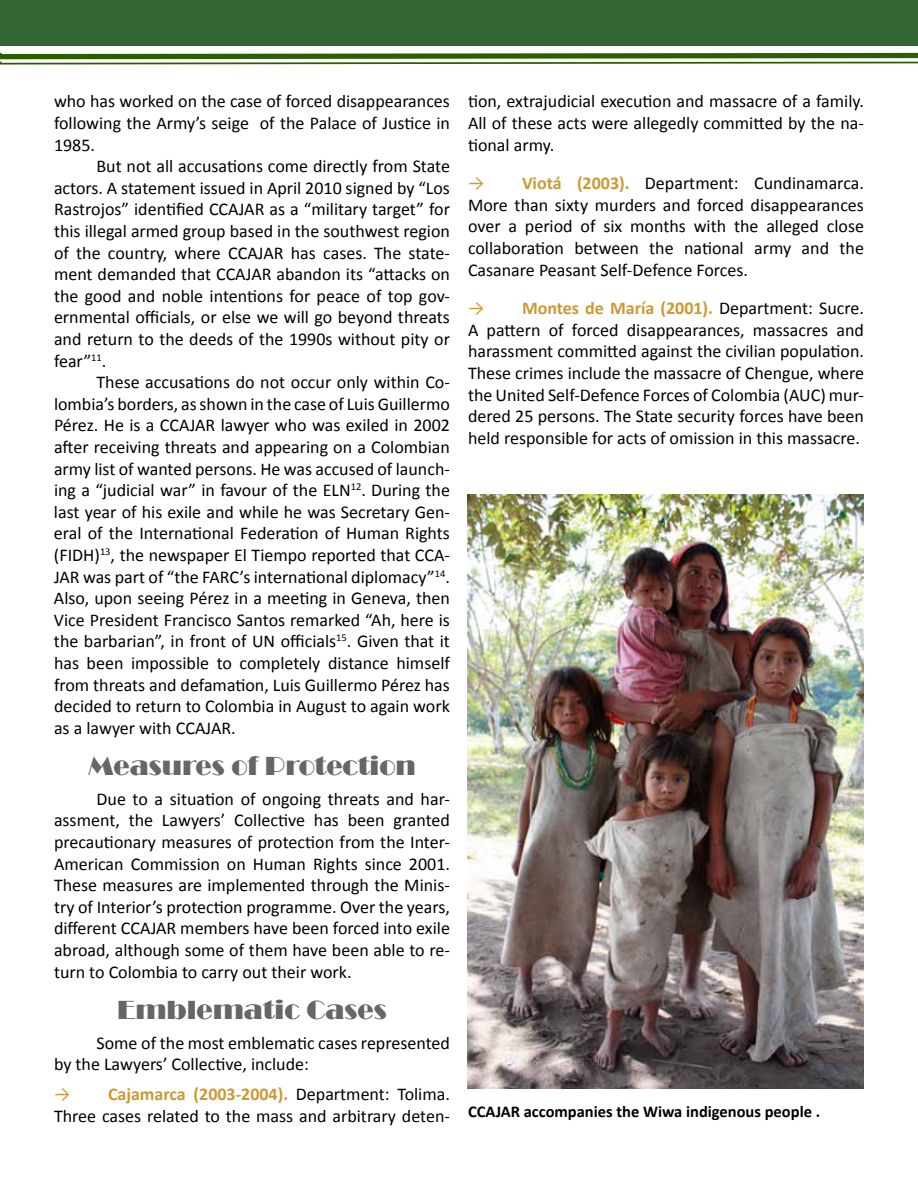
<style>
.page{position:relative;width:918px;height:1188px;background:#fff}
.page>*{position:absolute;margin:0;border:0;box-sizing:border-box;transform-origin:0 0}
.t1{font:27px "Broadway";color:#666}
.t2{font:18px/21.6px "Calibri";color:#000;text-align:justify}
.t3{font:700 16.5px "Calibri";color:#000}
.s1{color:#c93}
.s2{font-weight:700;color:#c93}
</style>
<div class="page">
<img style="left:468px;top:495px;width:396px;height:594px">
<div style="left:0;top:0;width:918px;height:45px;background:#363"></div>
<svg style="left:0;top:52px;width:918px;height:13px"></svg>
<p class="t2" style="left:54px;top:90px;width:397px">who has worked on the case of forced disappearances following the Army’s seige of the Palace of Justice in 1985.</p>
<p class="t2" style="left:54px;top:155px;width:398px;text-indent:43px">But not all accusations come directly from State actors. A statement issued in April 2010 signed by “Los Rastrojos” identified CCAJAR as a “military target” for this illegal armed group based in the southwest region of the country, where CCAJAR has cases. The state&shy;ment demanded that CCAJAR abandon its “attacks on the good and noble intentions for peace of top gov&shy;ernmental officials, or else we will go beyond threats and return to the deeds of the 1990s without pity or fear”<sup>11</sup>.</p>
<p class="t2" style="left:54px;top:371px;width:398px;text-indent:43px">These accusations do not occur only within Co&shy;lombia’s borders, as shown in the case of Luis Guillermo Pérez. He is a CCAJAR lawyer who was exiled in 2002 after receiving threats and appearing on a Colombian army list of wanted persons. He was accused of launch&shy;ing a “judicial war” in favour of the ELN<sup>12</sup>. During the last year of his exile and while he was Secretary Gen&shy;eral of the International Federation of Human Rights (FIDH)<sup>13</sup>, the newspaper El Tiempo reported that CCA-JAR was part of “the FARC’s international diplomacy”<sup>14</sup>.<br>Also, upon seeing Pérez in a meeting in Geneva, then Vice President Francisco Santos remarked “Ah, here is the barbarian”, in front of UN officials<sup>15</sup>. Given that it has been impossible to completely distance himself from threats and defamation, Luis Guillermo Pérez has decided to return to Colombia in August to again work as a lawyer with CCAJAR.</p>
<h1 class="t1" style="left:88px;top:750px;width:329px">Measures of Protection</h1>
<p class="t2" style="left:54px;top:787px;width:398px;text-indent:43px">Due to a situation of ongoing threats and har&shy;assment, the Lawyers’ Collective has been granted precautionary measures of protection from the Inter-American Commission on Human Rights since 2001.<br>These measures are implemented through the Minis&shy;try of Interior’s protection programme. Over the years, different CCAJAR members have been forced into exile abroad, although some of them have been able to re&shy;turn to Colombia to carry out their work.</p>
<h1 class="t1" style="left:117px;top:994px;width:271px">Emblematic Cases</h1>
<p class="t2" style="left:54px;top:1031px;width:397px;text-indent:43px">Some of the most emblematic cases represented by the Lawyers’ Collective, include:</p>
<p class="t2" style="left:54px;top:1083px;width:397px"><span class="s1">→</span> <span class="s2">Cajamarca (2003-2004).</span> Department: Tolima.<br>Three cases related to the mass and arbitrary deten-</p>
<p class="t2" style="left:468px;top:90px;width:397px">tion, extrajudicial execution and massacre of a family.<br>All of these acts were allegedly committed by the na&shy;tional army.</p>
<p class="t2" style="left:468px;top:172px;width:397px"><span class="s1">→</span> <span class="s2">Viotá (2003).</span> Department: Cundinamarca.<br>More than sixty murders and forced disappearances over a period of six months with the alleged close collaboration between the national army and the Casanare Peasant Self-Defence Forces.</p>
<p class="t2" style="left:468px;top:297px;width:398px"><span class="s1">→</span> <span class="s2">Montes de María (2001).</span> Department: Sucre.<br>A pattern of forced disappearances, massacres and harassment committed against the civilian population.<br>These crimes include the massacre of Chengue, where the United Self-Defence Forces of Colombia (AUC) mur&shy;dered 25 persons. The State security forces have been held responsible for acts of omission in this massacre.</p>
<p class="t3" style="left:468px;top:1101px;width:354px">CCAJAR accompanies the Wiwa indigenous people .</p>
</div>
